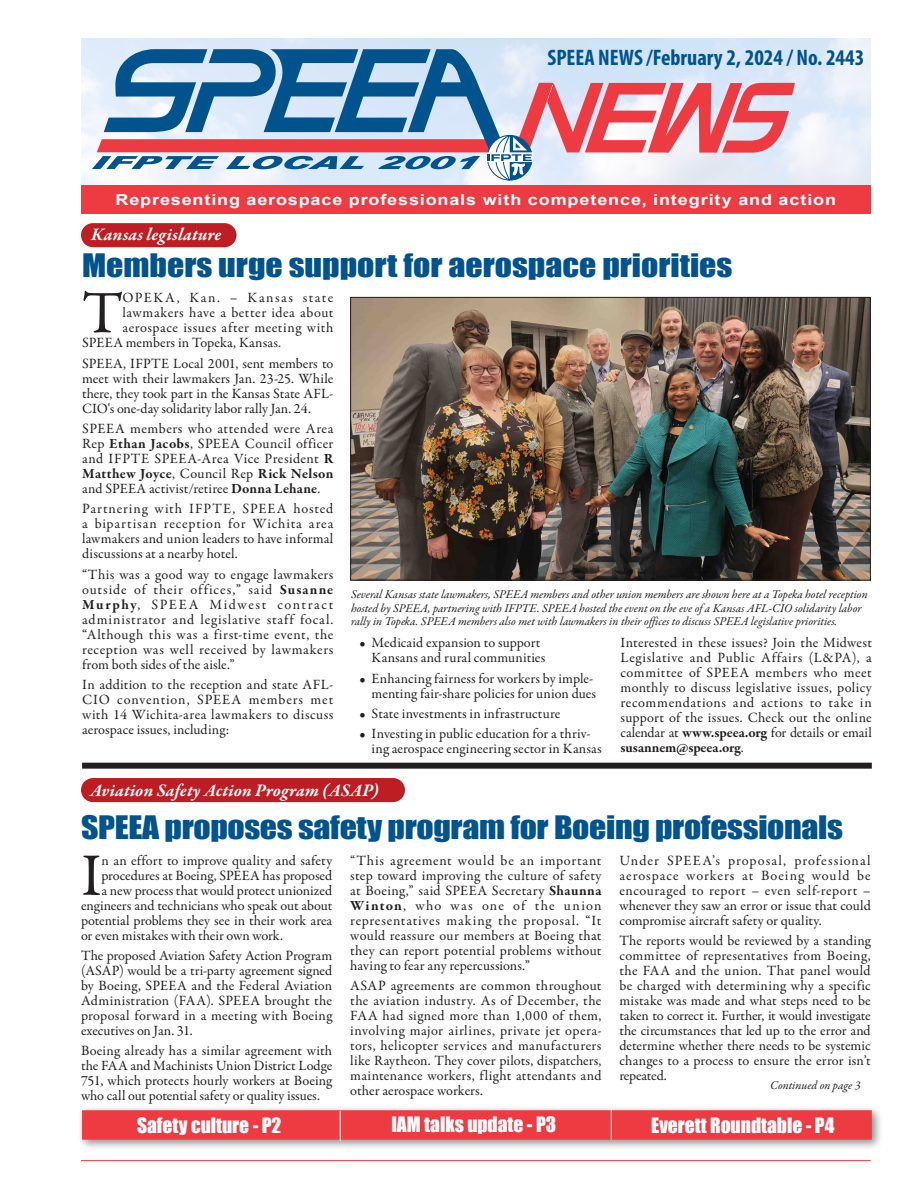
<style>
.page{position:relative;width:918px;height:1188px;background:#fff}
.page>*{position:absolute;margin:0;border:0;box-sizing:border-box;transform-origin:0 0}
.Spotlite_1st_para{font:60.6px "Garamond Premr Pro";color:#231f20}
.Spotlite_Headline{font:29.7px "Impact";letter-spacing:-.01em;color:#00538d;scale:1.14 1}
.t1{font:700 condensed 22.5px "Myriad Pro";color:#00538d}
.Teaser_Text{font:19.5px "Impact";color:#fff}
.Red_banner_text_TNR_bold_ital{font:italic 700 18px "Garamond Premr Pro";letter-spacing:.01em;color:#fff}
.Spotlite_body{font:700 15.15px "Arial";letter-spacing:.05em;color:#fff;scale:1.19 1}
.Spotlite_body-2{font:14.25px/15px "Garamond Premr Pro";letter-spacing:.01em;color:#231f20;text-align:justify}
.Spotlite_1st_para-2{font:14.25px "Garamond Premr Pro";letter-spacing:.005em;color:#231f20}
.Spotlite_1st_para-3{font:14.25px "Garamond Premr Pro";letter-spacing:.04em;color:#231f20}
.Spotlite_1st_para-4{font:14.25px "Garamond Premr Pro";letter-spacing:.035em;color:#231f20}
.Spotlite_1st_para-5{font:14.25px "Garamond Premr Pro";letter-spacing:.1em;color:#231f20}
.Spotlite_photo_captions{font:italic 12px/13.5px "Garamond Premr Pro";color:#231f20}
.Spotlite_Events_text_italic{font:italic 12px "Garamond Premr Pro";letter-spacing:-.005em;color:#231f20}
.s1{font-weight:700}
</style>
<div class="page">
<div style="left:81px;top:223px;width:156px;height:24px;background:#be1e23;border-radius:12px"></div>
<img style="left:352px;top:299px;width:517px;height:279px">
<div style="left:350px;top:297px;width:521px;height:283px;border:1px solid #231f20"></div>
<div style="left:81px;top:778px;width:324px;height:24px;background:#be1e23;border-radius:12px"></div>
<img style="left:81px;top:38px;width:790px;height:148px">
<div style="left:77px;top:1105px;width:806px;height:46px;background:#231f20;opacity:.5"></div>
<svg style="left:82px;top:1110px;width:790px;height:30px;background:#ed3c43"></svg>
<div style="left:81px;top:186px;width:790px;height:28px;background:#ee3a41"></div>
<hr style="left:81px;top:1160px;width:790px;height:1px;background:#ee3a41">
<svg style="left:92px;top:49px;width:703px;height:132px;background:#b1acc2"></svg>
<hr style="left:340px;top:1111px;width:1px;height:30px;background:#fff">
<hr style="left:611px;top:1110px;width:1px;height:30px;background:#fff">
<div style="left:82px;top:763px;width:790px;height:6px;background:#231f20"></div>
<p class="t1" style="left:547px;top:43px;width:318px">SPEEA NEWS /February 2, 2024 / No. 2443</p>
<p class="Spotlite_body" style="left:116px;top:189px;width:607px">Representing aerospace professionals with competence, integrity and action</p>
<p class="Red_banner_text_TNR_bold_ital" style="left:91px;top:223px;width:132px">Kansas legislature</p>
<p class="Spotlite_Headline" style="left:82px;top:242px;width:572px">Members urge support for aerospace priorities</p>
<p class="Spotlite_1st_para" style="left:82px;top:277px;width:42px">T</p>
<p class="Spotlite_1st_para-5" style="left:123px;top:289px;width:212px">OPEKA, Kan. – Kansas state</p>
<p class="Spotlite_1st_para-4" style="left:123px;top:304px;width:212px">lawmakers have a better idea about</p>
<p class="Spotlite_1st_para-3" style="left:123px;top:319px;width:212px">aerospace issues after meeting with</p>
<p class="Spotlite_1st_para-2" style="left:82px;top:334px;width:200px">SPEEA members in Topeka, Kansas.</p>
<p class="Spotlite_body-2" style="left:82px;top:356px;width:253px">SPEEA, IFPTE Local 2001, sent members to meet with their lawmakers Jan. 23-25. While there, they took part in the Kansas State AFL-CIO's one-day solidarity labor rally Jan. 24.</p>
<p class="Spotlite_body-2" style="left:82px;top:421px;width:253px">SPEEA members who attended were Area Rep <span class="s1">Ethan Jacobs</span>, SPEEA Council officer and IFPTE SPEEA-Area Vice President <span class="s1">R Matthew Joyce</span>, Council Rep <span class="s1">Rick Nelson </span>and SPEEA activist/retiree <span class="s1">Donna Lehane</span>.</p>
<p class="Spotlite_body-2" style="left:82px;top:502px;width:253px">Partnering with IFPTE, SPEEA hosted a bipartisan reception for Wichita area lawmakers and union leaders to have informal discussions at a nearby hotel.</p>
<p class="Spotlite_body-2" style="left:82px;top:567px;width:253px">“This was a good way to engage lawmakers outside of their offices,” said <span class="s1">Susanne Murphy</span>, SPEEA Midwest contract administrator and legislative staff focal. “Although this was a first-time event, the reception was well received by lawmakers from both sides of the aisle.”</p>
<p class="Spotlite_body-2" style="left:82px;top:678px;width:253px">In addition to the reception and state AFL-CIO convention, SPEEA members met with 14 Wichita-area lawmakers to discuss aerospace issues, including:</p>
<p class="Spotlite_photo_captions" style="left:351px;top:588px;width:518px">Several Kansas state lawmakers, SPEEA members and other union members are shown here at a Topeka hotel reception hosted by SPEEA, partnering with IFPTE. SPEEA hosted the event on the eve of a Kansas AFL-CIO solidarity labor rally in Topeka. SPEEA members also met with lawmakers in their offices to discuss SPEEA legislative priorities.</p>
<p class="Spotlite_body-2" style="left:372px;top:636px;width:175px;text-indent:-12px">• Medicaid expansion to support<br>Kansans and rural communities</p>
<p class="Spotlite_body-2" style="left:360px;top:671px;width:238px;text-align:right">• Enhancing fairness for workers by imple&shy;menting fair-share policies for union dues</p>
<p class="Spotlite_body-2" style="left:360px;top:706px;width:202px">• State investments in infrastructure</p>
<p class="Spotlite_body-2" style="left:372px;top:727px;width:232px;text-indent:-12px">• Investing in public education for a thriv&shy;ing aerospace engineering sector in Kansas</p>
<p class="Spotlite_body-2" style="left:621px;top:636px;width:253px">Interested in these issues? Join the Midwest Legislative and Public Affairs (L&amp;PA), a committee of SPEEA members who meet monthly to discuss legislative issues, policy recommendations and actions to take in support of the issues. Check out the online calendar at <span class="s1">www.speea.org</span> for details or email <span class="s1">susannem@speea.org</span>.</p>
<p class="Red_banner_text_TNR_bold_ital" style="left:90px;top:779px;width:291px">Aviation Safety Action Program (ASAP)</p>
<p class="Spotlite_Headline" style="left:81px;top:805px;width:670px">SPEEA proposes safety program for Boeing professionals</p>
<p class="Spotlite_1st_para" style="left:81px;top:839px;width:22px">I</p>
<p class="Spotlite_1st_para-2" style="left:102px;top:852px;width:232px">n an effort to improve quality and safety</p>
<p class="Spotlite_body-2" style="left:350px;top:853px;width:253px">“This agreement would be an important step toward improving the culture of safety at Boeing,” said SPEEA Secretary <span class="s1">Shaunna Winton</span>, who was one of the union representatives making the proposal. “It would reassure our members at Boeing that they can report potential problems without having to fear any repercussions.”</p>
<p class="Spotlite_body-2" style="left:350px;top:978px;width:253px">ASAP agreements are common throughout the aviation industry. As of December, the FAA had signed more than 1,000 of them, involving major airlines, private jet opera&shy;tors, helicopter services and manufacturers like Raytheon. They cover pilots, dispatchers, maintenance workers, flight attendants and other aerospace workers.</p>
<p class="Spotlite_body-2" style="left:620px;top:853px;width:253px">Under SPEEA’s proposal, professional aerospace workers at Boeing would be encouraged to report – even self-report – whenever they saw an error or issue that could compromise aircraft safety or quality.</p>
<p class="Spotlite_body-2" style="left:620px;top:933px;width:253px">The reports would be reviewed by a standing committee of representatives from Boeing, the FAA and the union. That panel would be charged with determining why a specific mistake was made and what steps need to be taken to correct it. Further, it would investigate the circumstances that led up to the error and determine whether there needs to be systemic changes to a process to ensure the error isn’t repeated.</p>
<p class="Spotlite_1st_para-2" style="left:102px;top:867px;width:232px">procedures at Boeing, SPEEA has proposed</p>
<p class="Spotlite_1st_para-2" style="left:102px;top:882px;width:232px">a new process that would protect unionized</p>
<p class="Spotlite_1st_para-2" style="left:81px;top:897px;width:253px">engineers and technicians who speak out about</p>
<p class="Spotlite_1st_para-2" style="left:81px;top:912px;width:253px">potential problems they see in their work area</p>
<p class="Spotlite_1st_para-2" style="left:81px;top:927px;width:203px">or even mistakes with their own work.</p>
<p class="Spotlite_body-2" style="left:81px;top:948px;width:253px">The proposed Aviation Safety Action Program (ASAP) would be a tri-party agreement signed by Boeing, SPEEA and the Federal Aviation Administration (FAA). SPEEA brought the proposal forward in a meeting with Boeing executives on Jan. 31.</p>
<p class="Spotlite_body-2" style="left:81px;top:1044px;width:253px">Boeing already has a similar agreement with the FAA and Machinists Union District Lodge 751, which protects hourly workers at Boeing who call out potential safety or quality issues.</p>
<p class="Spotlite_Events_text_italic" style="left:770px;top:1077px;width:92px">Continued on page 3</p>
<p class="Teaser_Text" style="left:137px;top:1110px;width:146px">Safety culture - P2</p>
<p class="Teaser_Text" style="left:391px;top:1109px;width:166px">IAM talks update - P3</p>
<p class="Teaser_Text" style="left:651px;top:1111px;width:185px">Everett Roundtable - P4</p>
</div>
